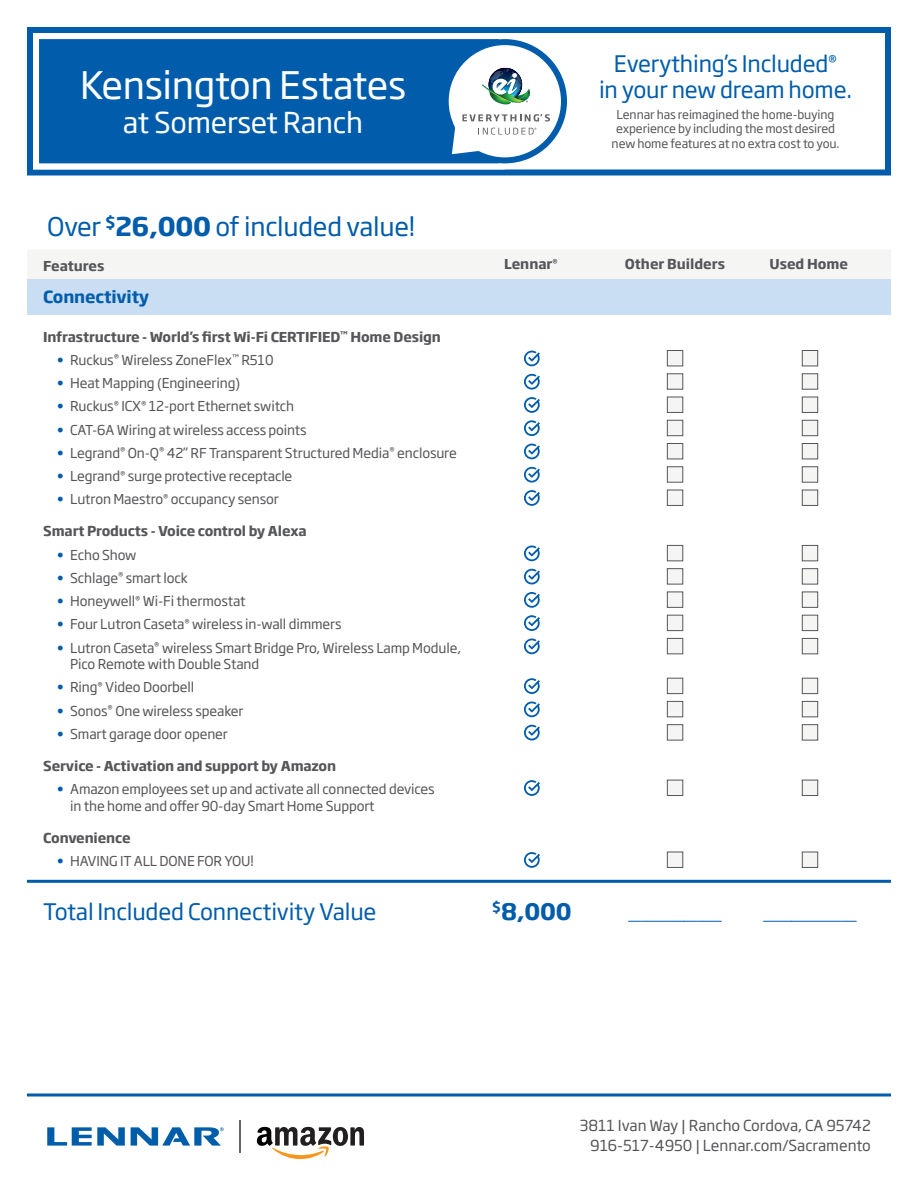
<style>
.page{position:relative;width:918px;height:1188px;background:#fff}
.page>*{position:absolute;margin:0;border:0;box-sizing:border-box;transform-origin:0 0}
.t1{font:37.5px "Soho Gothic Pro";letter-spacing:-.01em;color:#fff}
.t2{font:28.5px "Soho Gothic Pro";letter-spacing:-.01em;color:#fff}
.t3{font:25.5px "Soho Gothic Pro";letter-spacing:-.01em;color:#015dab}
.t4{font:22.5px/25.5px "Soho Gothic Pro";letter-spacing:-.01em;color:#015dab;text-align:center}
.t5{font:700 22.5px "Soho Gothic Pro";color:#015dab}
.t6{font:16.5px "Soho Gothic Pro";color:#015dab}
.t7{font:700 16.5px "Soho Gothic Pro";letter-spacing:-.01em;color:#015dab}
.t8{font:15px/19.5px "Soho Gothic Pro";color:#555659;text-align:right}
.t9{font:13.5px/16.5px "Soho Gothic Pro";letter-spacing:-.01em;color:#555659}
.Bullet__blue{font:700 13.5px "Soho Gothic Pro";letter-spacing:-.01em;color:#555659}
.t10{font:12px/14.4px "Soho Gothic Pro";letter-spacing:-.01em;color:#555659;text-align:center}
.s1{font-weight:700}
.s2{color:#015dab}
</style>
<div class="page">
<div style="left:27px;top:27px;width:864px;height:149px;border:6px solid #015dab"></div>
<div style="left:33px;top:33px;width:472px;height:136px;background:#015dab;border:6px solid #fff"></div>
<svg style="left:440px;top:36px;width:127px;height:130px"></svg>
<hr style="left:27px;top:1094px;width:378px;height:2px;background:#015dab">
<hr style="left:405px;top:1094px;width:405px;height:2px;background:#015dab">
<hr style="left:810px;top:1094px;width:81px;height:2px;background:#015dab">
<svg style="left:47px;top:1127px;width:78px;height:19px"></svg>
<svg style="left:131px;top:1127px;width:93px;height:19px"></svg>
<svg style="left:257px;top:1127px;width:107px;height:32px"></svg>
<hr style="left:240px;top:1120px;width:1px;height:33px;background:#666766">
<div style="left:27px;top:250px;width:864px;height:29px;background:#f5f5f4"></div>
<div style="left:27px;top:279px;width:864px;height:35px;background:#c9def3"></div>
<svg style="left:524px;top:351px;width:16px;height:15px"></svg>
<div style="left:667px;top:350px;width:16px;height:16px;background:#f5f5f4;border:1px solid #555659"></div>
<div style="left:802px;top:350px;width:16px;height:16px;background:#f5f5f4;border:1px solid #555659"></div>
<svg style="left:524px;top:374px;width:16px;height:16px"></svg>
<div style="left:667px;top:373px;width:16px;height:17px;background:#f5f5f4;border:1px solid #555659"></div>
<div style="left:802px;top:373px;width:16px;height:17px;background:#f5f5f4;border:1px solid #555659"></div>
<svg style="left:524px;top:397px;width:16px;height:16px"></svg>
<div style="left:667px;top:397px;width:16px;height:16px;background:#f5f5f4;border:1px solid #555659"></div>
<div style="left:802px;top:397px;width:16px;height:16px;background:#f5f5f4;border:1px solid #555659"></div>
<svg style="left:524px;top:420px;width:16px;height:16px"></svg>
<div style="left:667px;top:420px;width:16px;height:16px;background:#f5f5f4;border:1px solid #555659"></div>
<div style="left:802px;top:420px;width:16px;height:16px;background:#f5f5f4;border:1px solid #555659"></div>
<svg style="left:524px;top:444px;width:16px;height:15px"></svg>
<div style="left:667px;top:443px;width:16px;height:16px;background:#f5f5f4;border:1px solid #555659"></div>
<div style="left:802px;top:443px;width:16px;height:16px;background:#f5f5f4;border:1px solid #555659"></div>
<svg style="left:524px;top:467px;width:16px;height:16px"></svg>
<div style="left:667px;top:466px;width:16px;height:17px;background:#f5f5f4;border:1px solid #555659"></div>
<div style="left:802px;top:466px;width:16px;height:17px;background:#f5f5f4;border:1px solid #555659"></div>
<svg style="left:524px;top:490px;width:16px;height:16px"></svg>
<div style="left:667px;top:490px;width:16px;height:16px;background:#f5f5f4;border:1px solid #555659"></div>
<div style="left:802px;top:490px;width:16px;height:16px;background:#f5f5f4;border:1px solid #555659"></div>
<svg style="left:524px;top:546px;width:16px;height:15px"></svg>
<div style="left:667px;top:545px;width:16px;height:16px;background:#f5f5f4;border:1px solid #555659"></div>
<div style="left:802px;top:545px;width:16px;height:16px;background:#f5f5f4;border:1px solid #555659"></div>
<svg style="left:524px;top:569px;width:16px;height:15px"></svg>
<div style="left:667px;top:568px;width:16px;height:16px;background:#f5f5f4;border:1px solid #555659"></div>
<div style="left:802px;top:568px;width:16px;height:16px;background:#f5f5f4;border:1px solid #555659"></div>
<svg style="left:524px;top:592px;width:16px;height:16px"></svg>
<div style="left:667px;top:592px;width:16px;height:16px;background:#f5f5f4;border:1px solid #555659"></div>
<div style="left:802px;top:592px;width:16px;height:16px;background:#f5f5f4;border:1px solid #555659"></div>
<svg style="left:524px;top:615px;width:16px;height:16px"></svg>
<div style="left:667px;top:615px;width:16px;height:16px;background:#f5f5f4;border:1px solid #555659"></div>
<div style="left:802px;top:615px;width:16px;height:16px;background:#f5f5f4;border:1px solid #555659"></div>
<svg style="left:524px;top:639px;width:16px;height:15px"></svg>
<div style="left:667px;top:638px;width:16px;height:16px;background:#f5f5f4;border:1px solid #555659"></div>
<div style="left:802px;top:638px;width:16px;height:16px;background:#f5f5f4;border:1px solid #555659"></div>
<svg style="left:524px;top:678px;width:16px;height:16px"></svg>
<div style="left:667px;top:678px;width:16px;height:16px;background:#f5f5f4;border:1px solid #555659"></div>
<div style="left:802px;top:678px;width:16px;height:16px;background:#f5f5f4;border:1px solid #555659"></div>
<svg style="left:524px;top:702px;width:16px;height:15px"></svg>
<div style="left:667px;top:701px;width:16px;height:16px;background:#f5f5f4;border:1px solid #555659"></div>
<div style="left:802px;top:701px;width:16px;height:16px;background:#f5f5f4;border:1px solid #555659"></div>
<svg style="left:524px;top:725px;width:16px;height:15px"></svg>
<div style="left:667px;top:724px;width:16px;height:16px;background:#f5f5f4;border:1px solid #555659"></div>
<div style="left:802px;top:724px;width:16px;height:16px;background:#f5f5f4;border:1px solid #555659"></div>
<svg style="left:524px;top:780px;width:16px;height:16px"></svg>
<div style="left:667px;top:780px;width:16px;height:16px;background:#f5f5f4;border:1px solid #555659"></div>
<div style="left:802px;top:780px;width:16px;height:16px;background:#f5f5f4;border:1px solid #555659"></div>
<svg style="left:524px;top:852px;width:16px;height:16px"></svg>
<div style="left:667px;top:852px;width:16px;height:16px;background:#f5f5f4;border:1px solid #555659"></div>
<div style="left:802px;top:852px;width:16px;height:16px;background:#f5f5f4;border:1px solid #555659"></div>
<hr style="left:27px;top:880px;width:864px;height:3px;background:#015dab">
<h1 class="t1" style="left:80px;top:56px;width:328px">Kensington Estates</h1>
<h2 class="t2" style="left:123px;top:100px;width:242px">at Somerset Ranch</h2>
<h3 class="t4" style="left:599px;top:50px;width:255px">Everything’s Included<sup>®<br></sup>in your new dream home.</h3>
<p class="t10" style="left:612px;top:107px;width:229px">Lennar has reimagined the home-buying experience by including the most desired new home features at no extra cost to you.</p>
<p class="t3" style="left:47px;top:207px;width:370px">Over <sup>$</sup><span class="s1">26,000</span> of included value!</p>
<p class="Bullet__blue" style="left:43px;top:255px;width:63px">Features</p>
<p class="Bullet__blue" style="left:504px;top:253px;width:55px">Lennar<sup>®</sup></p>
<p class="Bullet__blue" style="left:625px;top:253px;width:102px">Other Builders</p>
<p class="Bullet__blue" style="left:769px;top:253px;width:80px">Used Home</p>
<p class="t7" style="left:43px;top:284px;width:108px">Connectivity</p>
<p class="Bullet__blue" style="left:43px;top:326px;width:399px">Infrastructure - World’s first Wi-Fi CERTIFIED<sup>™</sup> Home Design</p>
<p class="t9" style="left:57px;top:351px;width:218px"><span class="s2">•</span> Ruckus<sup>®</sup> Wireless ZoneFlex<sup>™</sup> R510</p>
<p class="t9" style="left:57px;top:374px;width:185px"><span class="s2">•</span> Heat Mapping (Engineering)</p>
<p class="t9" style="left:57px;top:397px;width:239px"><span class="s2">•</span> Ruckus<sup>®</sup> ICX<sup>®</sup> 12-port Ethernet switch</p>
<p class="t9" style="left:57px;top:421px;width:252px"><span class="s2">•</span> CAT-6A Wiring at wireless access points</p>
<p class="t9" style="left:57px;top:444px;width:402px"><span class="s2">•</span> Legrand<sup>®</sup> On-Q<sup>®</sup> 42” RF Transparent Structured Media<sup>®</sup> enclosure</p>
<p class="t9" style="left:57px;top:467px;width:237px"><span class="s2">•</span> Legrand<sup>®</sup> surge protective receptacle</p>
<p class="t9" style="left:57px;top:490px;width:224px"><span class="s2">•</span> Lutron Maestro<sup>®</sup> occupancy sensor</p>
<p class="Bullet__blue" style="left:43px;top:521px;width:265px">Smart Products - Voice control by Alexa</p>
<p class="t9" style="left:57px;top:546px;width:81px"><span class="s2">•</span> Echo Show</p>
<p class="t9" style="left:57px;top:569px;width:133px"><span class="s2">•</span> Schlage<sup>®</sup> smart lock</p>
<p class="t9" style="left:57px;top:592px;width:191px"><span class="s2">•</span> Honeywell<sup>®</sup> Wi-Fi thermostat</p>
<p class="t9" style="left:57px;top:616px;width:286px"><span class="s2">•</span> Four Lutron Caseta<sup>®</sup> wireless in-wall dimmers</p>
<p class="t9" style="left:70px;top:639px;width:392px;text-indent:-14px"><span class="s2">•</span> Lutron Caseta<sup>®</sup> wireless Smart Bridge Pro, Wireless Lamp Module,<br>Pico Remote with Double Stand</p>
<p class="t9" style="left:57px;top:679px;width:139px"><span class="s2">•</span> Ring<sup>®</sup> Video Doorbell</p>
<p class="t9" style="left:57px;top:702px;width:188px"><span class="s2">•</span> Sonos<sup>®</sup> One wireless speaker</p>
<p class="t9" style="left:57px;top:725px;width:173px"><span class="s2">•</span> Smart garage door opener</p>
<p class="Bullet__blue" style="left:43px;top:755px;width:295px">Service - Activation and support by Amazon</p>
<p class="t9" style="left:70px;top:780px;width:366px;text-indent:-14px"><span class="s2">•</span> Amazon employees set up and activate all connected devices in the home and offer 90-day Smart Home Support</p>
<p class="Bullet__blue" style="left:43px;top:827px;width:89px">Convenience</p>
<p class="t9" style="left:57px;top:852px;width:199px"><span class="s2">•</span> HAVING IT ALL DONE FOR YOU!</p>
<p class="t4" style="left:43px;top:897px;width:335px">Total Included Connectivity Value</p>
<p class="t5" style="left:492px;top:893px;width:81px"><sup>$</sup>8,000</p>
<p class="t6" style="left:628px;top:901px;width:95px">__________</p>
<p class="t6" style="left:763px;top:901px;width:95px">__________</p>
<p class="t8" style="left:579px;top:1115px;width:293px">3811 Ivan Way | Rancho Cordova, CA 95742<br>916-517-4950 | Lennar.com/Sacramento</p>
</div>
